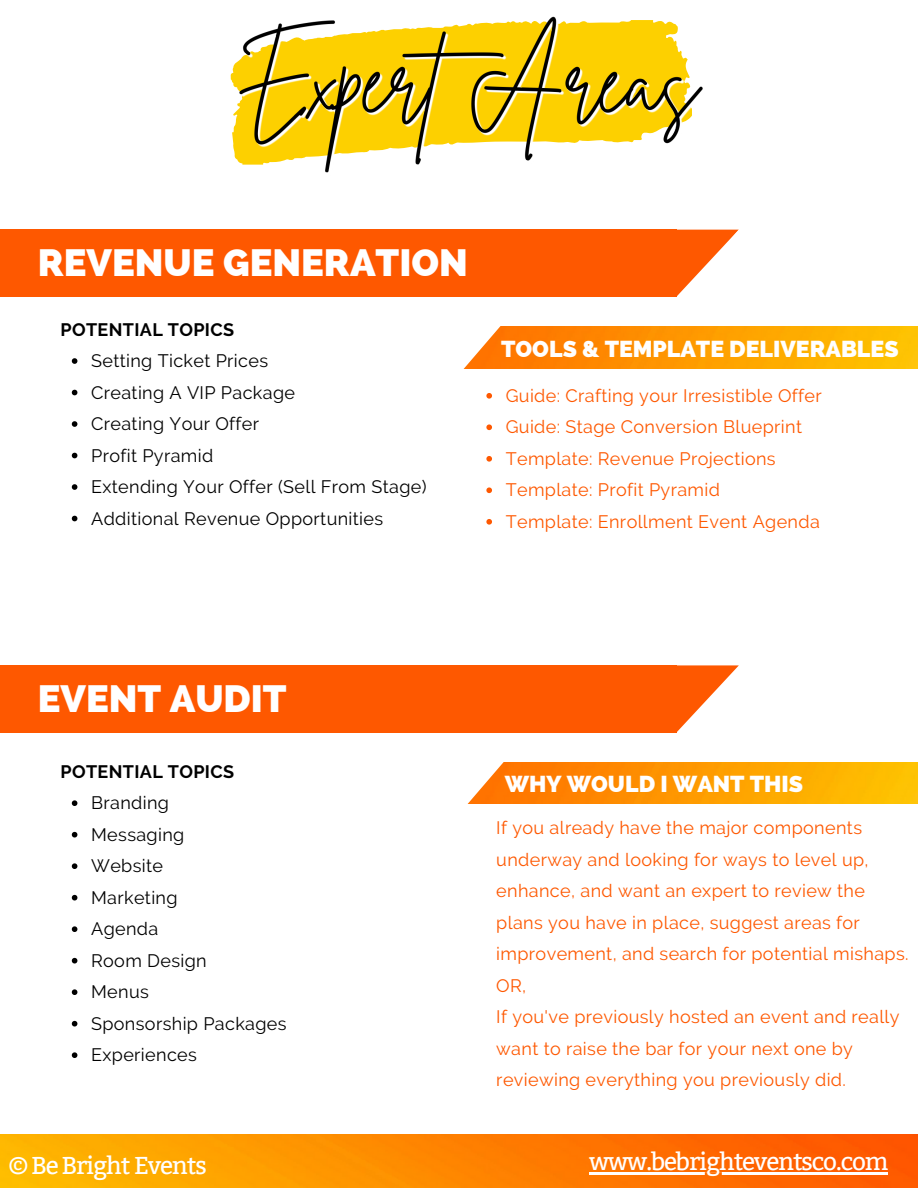
<style>
.page{position:relative;width:918px;height:1188px;background:#fff}
.page>*{position:absolute;margin:0;border:0;box-sizing:border-box;transform-origin:0 0}
.t1{font:800 38.1px "Raleway";color:#fff}
.t2{font:24.3px "Bitter";letter-spacing:-.05em;color:#fff}
.t3{font:800 23.1px "Raleway";color:#fff}
.t4{font:18px/31.5px "Raleway";letter-spacing:.02em;color:#fe5800}
.t5{font:18px "Raleway";letter-spacing:.02em;color:#000}
.t6{font:700 18px "Raleway";letter-spacing:.02em;color:#000}
</style>
<div class="page">
<img style="left:0;top:1134px;width:918px;height:54px">
<div style="left:0;top:665px;width:677px;height:68px;background:#fe5800"></div>
<svg style="left:677px;top:665px;width:62px;height:67px"></svg>
<svg style="left:72px;top:800px;width:5px;height:6px"></svg>
<svg style="left:72px;top:832px;width:5px;height:6px"></svg>
<svg style="left:72px;top:863px;width:5px;height:6px"></svg>
<svg style="left:72px;top:895px;width:5px;height:6px"></svg>
<svg style="left:72px;top:926px;width:5px;height:6px"></svg>
<svg style="left:72px;top:958px;width:5px;height:6px"></svg>
<svg style="left:72px;top:989px;width:5px;height:6px"></svg>
<svg style="left:72px;top:1021px;width:5px;height:6px"></svg>
<svg style="left:72px;top:1052px;width:5px;height:6px"></svg>
<div style="left:0;top:230px;width:677px;height:67px;background:#fe5800"></div>
<svg style="left:676px;top:229px;width:63px;height:67px"></svg>
<svg style="left:72px;top:358px;width:5px;height:6px"></svg>
<svg style="left:72px;top:390px;width:5px;height:5px"></svg>
<svg style="left:72px;top:421px;width:5px;height:6px"></svg>
<svg style="left:72px;top:453px;width:5px;height:5px"></svg>
<svg style="left:72px;top:484px;width:5px;height:6px"></svg>
<svg style="left:72px;top:516px;width:5px;height:5px"></svg>
<img style="left:510px;top:762px;width:408px;height:42px">
<svg style="left:467px;top:762px;width:43px;height:42px"></svg>
<img style="left:506px;top:327px;width:412px;height:41px">
<svg style="left:463px;top:326px;width:43px;height:43px"></svg>
<img style="left:236px;top:16px;width:467px;height:157px">
<hr style="left:589px;top:1173px;width:299px;height:2px;background:#fff">
<svg style="left:486px;top:393px;width:6px;height:6px"></svg>
<svg style="left:486px;top:424px;width:6px;height:6px"></svg>
<svg style="left:486px;top:456px;width:6px;height:6px"></svg>
<svg style="left:486px;top:487px;width:6px;height:6px"></svg>
<svg style="left:486px;top:519px;width:6px;height:6px"></svg>
<p class="t1" style="left:38px;top:240px;width:432px">REVENUE GENERATION</p>
<p class="t6" style="left:61px;top:319px;width:175px">POTENTIAL TOPICS</p>
<p class="t5" style="left:91px;top:350px;width:179px">Setting Ticket Prices</p>
<p class="t5" style="left:91px;top:382px;width:205px">Creating A VIP Package</p>
<p class="t5" style="left:91px;top:413px;width:169px">Creating Your Offer</p>
<p class="t5" style="left:91px;top:445px;width:124px">Profit Pyramid</p>
<p class="t5" style="left:91px;top:476px;width:337px">Extending Your Offer (Sell From Stage)</p>
<p class="t5" style="left:91px;top:508px;width:294px">Additional Revenue Opportunities</p>
<p class="t3" style="left:501px;top:335px;width:399px">TOOLS &amp; TEMPLATE DELIVERABLES</p>
<p class="t4" style="left:506px;top:380px;width:318px">Guide: Crafting your Irresistible Offer</p>
<p class="t4" style="left:506px;top:411px;width:298px">Guide: Stage Conversion Blueprint</p>
<p class="t4" style="left:506px;top:443px;width:272px">Template: Revenue Projections</p>
<p class="t4" style="left:506px;top:474px;width:216px">Template: Profit Pyramid</p>
<p class="t4" style="left:506px;top:506px;width:316px">Template: Enrollment Event Agenda</p>
<p class="t1" style="left:38px;top:676px;width:251px">EVENT AUDIT</p>
<p class="t6" style="left:61px;top:761px;width:175px">POTENTIAL TOPICS</p>
<p class="t5" style="left:91px;top:792px;width:79px">Branding</p>
<p class="t5" style="left:91px;top:824px;width:95px">Messaging</p>
<p class="t5" style="left:91px;top:855px;width:73px">Website</p>
<p class="t5" style="left:91px;top:887px;width:88px">Marketing</p>
<p class="t5" style="left:91px;top:918px;width:69px">Agenda</p>
<p class="t5" style="left:91px;top:950px;width:117px">Room Design</p>
<p class="t5" style="left:91px;top:981px;width:59px">Menus</p>
<p class="t5" style="left:91px;top:1013px;width:197px">Sponsorship Packages</p>
<p class="t5" style="left:91px;top:1044px;width:107px">Experiences</p>
<p class="t3" style="left:505px;top:771px;width:300px">WHY WOULD I WANT THIS</p>
<p class="t4" style="left:496px;top:812px;width:414px">If you already have the major components underway and looking for ways to level up, enhance, and want an expert to review the plans you have in place, suggest areas for improvement, and search for potential mishaps.</p>
<p class="t4" style="left:496px;top:970px;width:32px">OR,</p>
<p class="t4" style="left:496px;top:1001px;width:405px">If you've previously hosted an event and really want to raise the bar for your next one by reviewing everything you previously did.</p>
<p class="t2" style="left:8px;top:1151px;width:200px">© Be Bright Events</p>
<p class="t2" style="left:589px;top:1148px;width:301px">www.bebrighteventsco.com</p>
</div>
